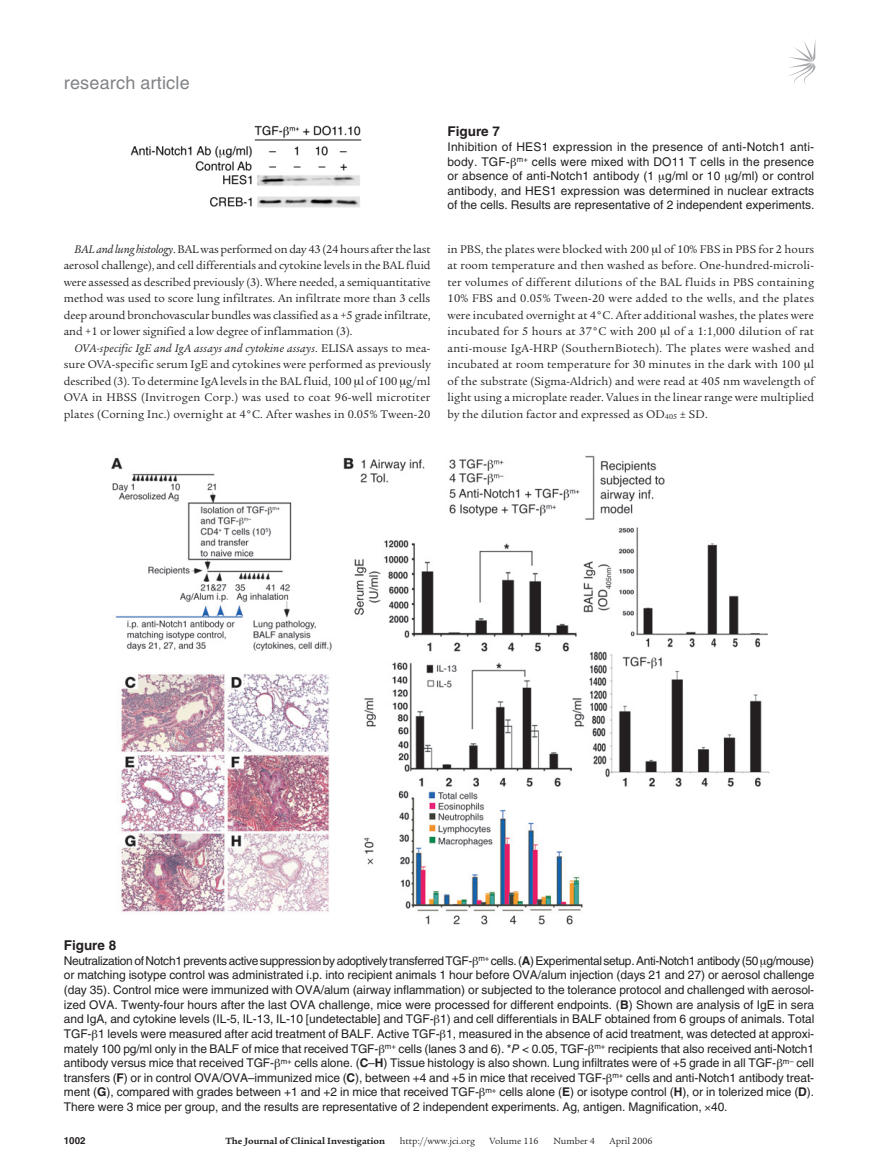
<style>
.page{position:relative;width:878px;height:1174px;background:#fff}
.page>*{position:absolute;margin:0;border:0;box-sizing:border-box;transform-origin:0 0}
.t1{font:18px "Helvetica LT Std";letter-spacing:.01em;color:#808285}
.t2{font:700 13.5px "Helvetica LT Std";color:#231f20}
.t3{font:12px/14.5px "Helvetica LT Std";color:#231f20;text-align:justify}
.t4{font:12px/16.5px "Legacy Serif Std";letter-spacing:.01em;color:#231f20;text-align:justify}
.t5{font:9.75px "Legacy Serif Std";color:#231f20}
.t6{font:700 9.75px "Legacy Serif Std";color:#231f20}
.t7{font:700 9.75px "Helvetica LT Std";color:#231f20}
.s1{font-style:italic}
.s2{font-weight:700}
</style>
<div class="page">
<svg style="left:789px;top:41px;width:26px;height:44px"></svg>
<img style="left:130px;top:125px;width:232px;height:83px">
<img style="left:111px;top:455px;width:659px;height:470px">
<h1 class="t1" style="left:64px;top:72px;width:127px">research article</h1>
<p class="t4" style="left:64px;top:241px;width:368px;text-indent:11px"><span class="s1">BAL and lung histology</span>. BAL was performed on day 43 (24 hours after the last aerosol challenge), and cell differentials and cytokine levels in the BAL fluid were assessed as described previously (3). Where needed, a semiquantitative method was used to score lung infiltrates. An infiltrate more than 3 cells deep around bronchovascular bundles was classified as a +5 grade infiltrate, and +1 or lower signified a low degree of inflammation (3).</p>
<p class="t4" style="left:64px;top:340px;width:368px;text-indent:11px"><span class="s1">OVA-specific IgE and IgA assays and cytokine assays</span>. ELISA assays to mea&shy;sure OVA-specific serum IgE and cytokines were performed as previously described (3). To determine IgA levels in the BAL fluid, 100 l of 100 g/ml OVA in HBSS (Invitrogen Corp.) was used to coat 96-well microtiter plates (Corning Inc.) overnight at 4°C. After washes in 0.05% Tween-20</p>
<p class="t2" style="left:447px;top:123px;width:54px">Figure 7</p>
<p class="t3" style="left:447px;top:139px;width:368px">Inhibition of HES1 expression in the presence of anti-Notch1 anti&shy;body. TGF- <sup>m+</sup> cells were mixed with DO11 T cells in the presence or absence of anti-Notch1 antibody (1 g/ml or 10 g/ml) or control antibody, and HES1 expression was determined in nuclear extracts of the cells. Results are representative of 2 independent experiments.</p>
<p class="t4" style="left:447px;top:241px;width:368px">in PBS, the plates were blocked with 200 l of 10% FBS in PBS for 2 hours at room temperature and then washed as before. One-hundred-microli&shy;ter volumes of different dilutions of the BAL fluids in PBS containing 10% FBS and 0.05% Tween-20 were added to the wells, and the plates were incubated overnight at 4°C. After additional washes, the plates were incubated for 5 hours at 37°C with 200 l of a 1:1,000 dilution of rat anti-mouse IgA-HRP (SouthernBiotech). The plates were washed and incubated at room temperature for 30 minutes in the dark with 100 l of the substrate (Sigma-Aldrich) and were read at 405 nm wavelength of light using a microplate reader. Values in the linear range were multiplied by the dilution factor and expressed as OD<sub>405</sub> ± SD.</p>
<p class="t2" style="left:64px;top:937px;width:54px">Figure 8</p>
<p class="t3" style="left:64px;top:953px;width:752px">Neutralization of Notch1 prevents active suppression by adoptively transferred TGF- <sup>m+</sup> cells. (<span class="s2">A</span>) Experimental setup. Anti-Notch1 antibody (50 g/mouse) or matching isotype control was administrated i.p. into recipient animals 1 hour before OVA/alum injection (days 21 and 27) or aerosol challenge (day 35). Control mice were immunized with OVA/alum (airway inflammation) or subjected to the tolerance protocol and challenged with aerosol&shy;ized OVA. Twenty-four hours after the last OVA challenge, mice were processed for different endpoints. (<span class="s2">B</span>) Shown are analysis of IgE in sera and IgA, and cytokine levels (IL-5, IL-13, IL-10 [undetectable] and TGF- 1) and cell differentials in BALF obtained from 6 groups of animals. Total TGF- 1 levels were measured after acid treatment of BALF. Active TGF- 1, measured in the absence of acid treatment, was detected at approxi&shy;mately 100 pg/ml only in the BALF of mice that received TGF- <sup>m+</sup> cells (lanes 3 and 6). *<span class="s1">P</span> &lt; 0.05, TGF- <sup>m+</sup> recipients that also received anti-Notch1 antibody versus mice that received TGF- <sup>m+</sup> cells alone. (<span class="s2">C</span>–<span class="s2">H</span>) Tissue histology is also shown. Lung infiltrates were of +5 grade in all TGF- <sup>m–</sup> cell transfers (<span class="s2">F</span>) or in control OVA/OVA–immunized mice (<span class="s2">C</span>), between +4 and +5 in mice that received TGF- <sup>m+</sup> cells and anti-Notch1 antibody treat&shy;ment (<span class="s2">G</span>), compared with grades between +1 and +2 in mice that received TGF- <sup>m+</sup> cells alone (<span class="s2">E</span>) or isotype control (<span class="s2">H</span>), or in tolerized mice (<span class="s2">D</span>).<br>There were 3 mice per group, and the results are representative of 2 independent experiments. Ag, antigen. Magnification, 40.</p>
<p class="t7" style="left:64px;top:1134px;width:23px">1002</p>
<p class="t6" style="left:225px;top:1135px;width:161px">The Journal of Clinical Investigation</p>
<p class="t5" style="left:400px;top:1135px;width:77px">http://www.jci.org</p>
<p class="t5" style="left:489px;top:1135px;width:50px">Volume 116</p>
<p class="t5" style="left:553px;top:1135px;width:43px">Number 4</p>
<p class="t5" style="left:609px;top:1135px;width:44px">April 2006</p>
</div>
